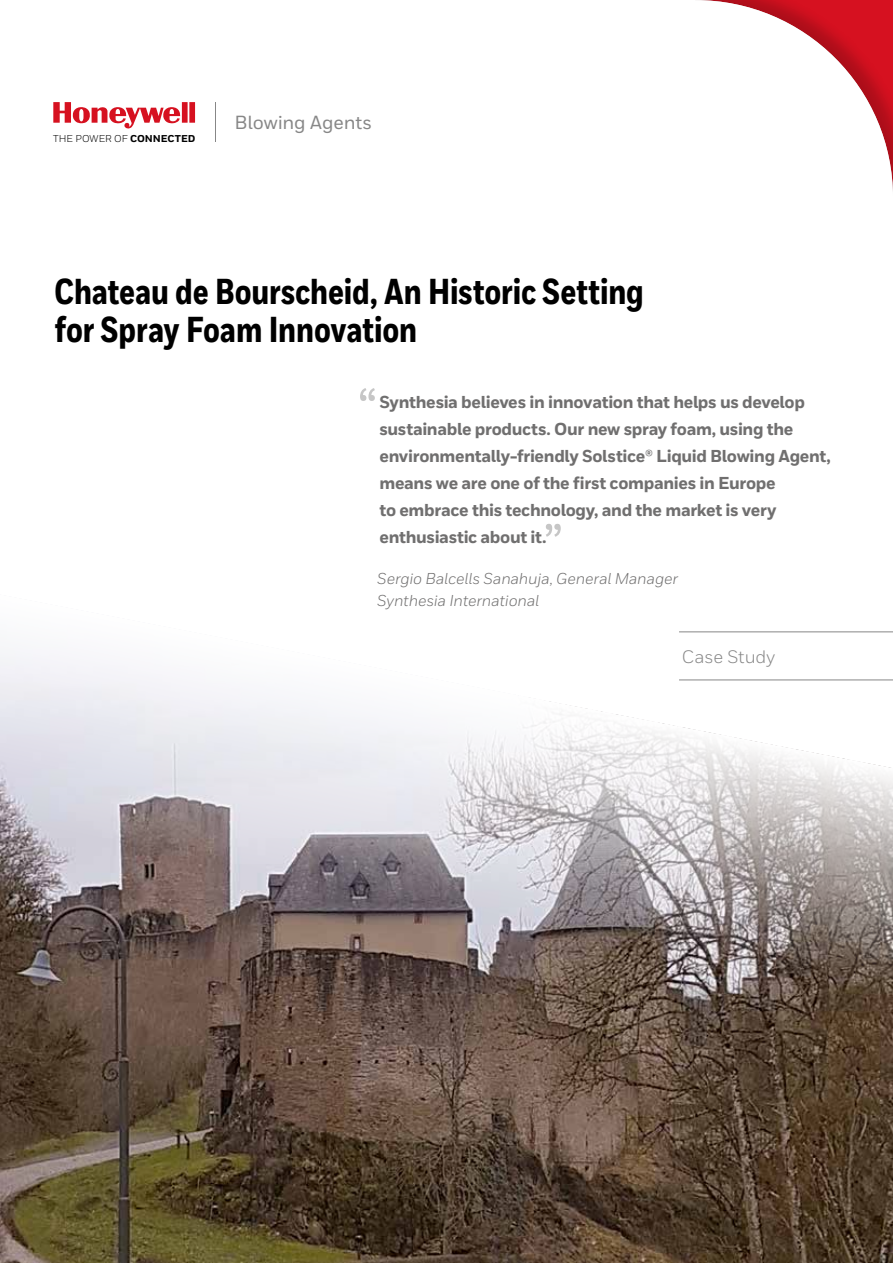
<style>
.page{position:relative;width:893px;height:1263px;background:#fff}
.page>*{position:absolute;margin:0;border:0;box-sizing:border-box;transform-origin:0 0}
.t1{font:500 54px "Honeywell Sans";color:#c6c6c6}
.t2{font:800 36px/37.5px "Honeywell Cond";letter-spacing:-.005em;color:#000}
.t3{font:500 18.9px "Honeywell Sans";letter-spacing:-.005em;color:#878787}
.t4{font:18px "Honeywell Sans";letter-spacing:-.005em;color:#878787}
.t5{font:800 17.25px/27px "Honeywell Sans";letter-spacing:-.02em;color:#706f6f}
.t6{font:italic 15.75px/22.5px "Honeywell Sans";letter-spacing:-.01em;color:#706f6f}
.t7{font:9.9px "Honeywell Sans";color:#000}
.s1{font-weight:800}
</style>
<div class="page">
<img style="left:0;top:1039px;width:893px;height:224px">
<div style="left:592px;top:0;width:301px;height:319px;background:#000;opacity:.2"></div>
<svg style="left:0;top:632px;width:893px;height:407px"></svg>
<hr style="left:679px;top:631px;width:214px;height:1px;background:#878787">
<hr style="left:679px;top:679px;width:214px;height:1px;background:#878787">
<svg style="left:53px;top:102px;width:142px;height:27px"></svg>
<hr style="left:215px;top:102px;width:1px;height:40px;background:#878787">
<p class="t7" style="left:53px;top:132px;width:144px">THE POWER OF <span class="s1">CONNECTED</span></p>
<p class="t3" style="left:234px;top:111px;width:139px">Blowing Agents</p>
<h2 class="t2" style="left:54px;top:274px;width:591px">Chateau de Bourscheid, An Historic Setting for Spray Foam Innovation</h2>
<h1 class="t1" style="left:357px;top:376px;width:22px">“</h1>
<p class="t5" style="left:379px;top:389px;width:453px">Synthesia believes in innovation that helps us develop sustainable products. Our new spray foam, using the environmentally-friendly Solstice® Liquid Blowing Agent, means we are one of the first companies in Europe<br>to embrace this technology, and the market is very enthusiastic about it.</p>
<h1 class="t1" style="left:543px;top:511px;width:22px">”</h1>
<p class="t6" style="left:377px;top:567px;width:302px">Sergio Balcells Sanahuja, General Manager<br>Synthesia International</p>
<p class="t4" style="left:682px;top:646px;width:95px">Case Study</p>
</div>
